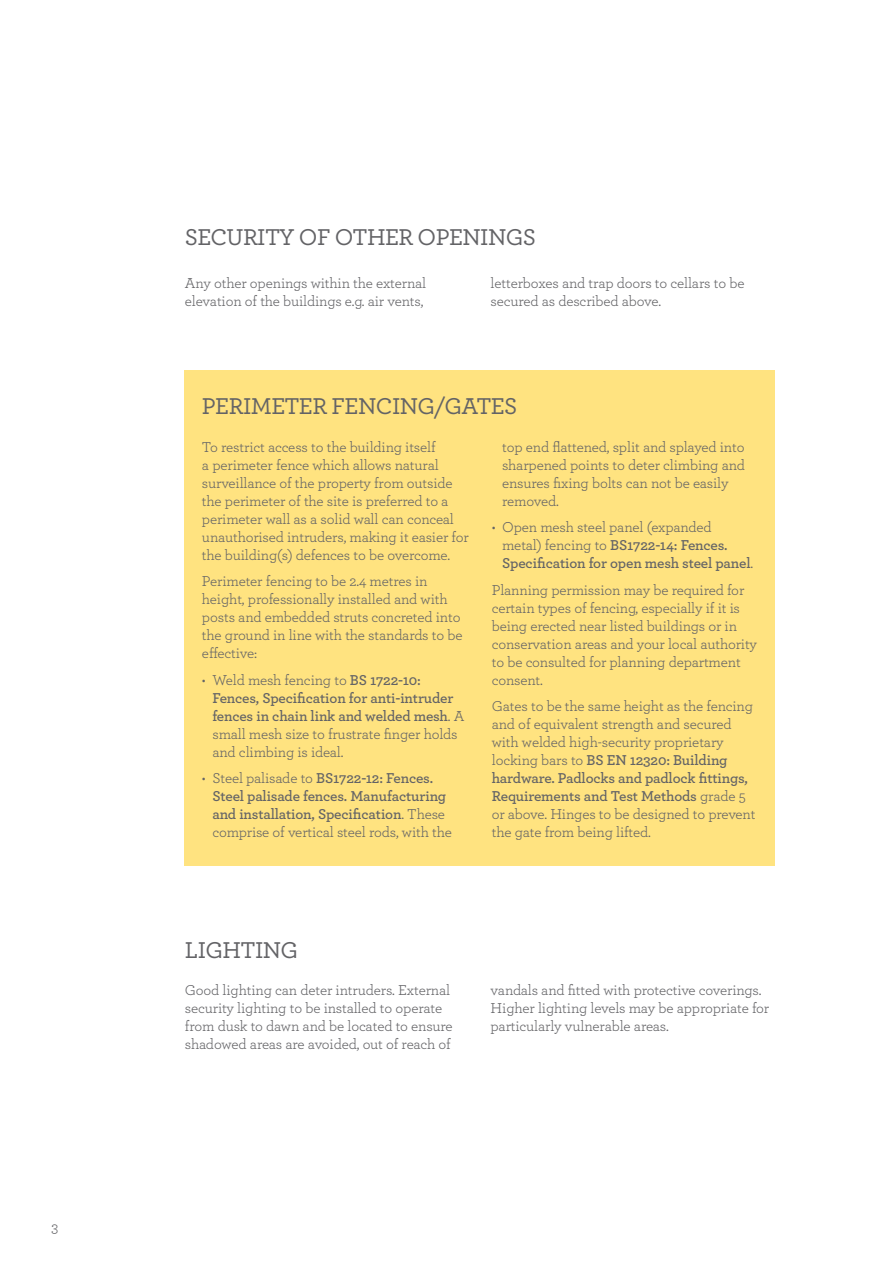
<style>
.page{position:relative;width:893px;height:1263px;background:#fff}
.page>*{position:absolute;margin:0;border:0;box-sizing:border-box;transform-origin:0 0}
.t1{font:500 24px "Archer";letter-spacing:-.025em;color:#636366}
.t2{font:15px/18px "Archer";letter-spacing:-.01em;color:#636366}
.t3{font:600 15px/18px "Archer";letter-spacing:-.01em;color:#636366}
.s1{font-weight:400}
.s2{font-weight:600}
</style>
<div class="page">
<div style="left:185px;top:371px;width:590px;height:495px;background:#ffe380"></div>
<p class="t2" style="left:51px;top:1218px;width:9px">3</p>
<h1 class="t1" style="left:185px;top:220px;width:353px">SECURITY OF OTHER OPENINGS</h1>
<p class="t2" style="left:185px;top:273px;width:243px">Any other openings within the external elevation of the buildings e.g. air vents,</p>
<p class="t2" style="left:491px;top:273px;width:255px">letterboxes and trap doors to cellars to be secured as described above.</p>
<h1 class="t1" style="left:202px;top:389px;width:317px">PERIMETER FENCING/GATES</h1>
<p class="t2" style="left:202px;top:437px;width:268px">To restrict access to the building itself<br>a perimeter fence which allows natural surveillance of the property from outside the perimeter of the site is preferred to a perimeter wall as a solid wall can conceal unauthorised intruders, making it easier for the building(s) defences to be overcome.</p>
<p class="t2" style="left:202px;top:571px;width:262px">Perimeter fencing to be 2.4 metres in height, professionally installed and with posts and embedded struts concreted into the ground in line with the standards to be effective:</p>
<p class="t3" style="left:212px;top:670px;width:254px;text-indent:-10px"><span class="s1">• Weld mesh fencing to</span> BS 1722-10:<br>Fences, Specification for anti-intruder fences in chain link and welded mesh<span class="s1">. A small mesh size to frustrate finger holds and climbing is ideal.</span></p>
<p class="t3" style="left:212px;top:768px;width:241px;text-indent:-10px"><span class="s1">• Steel palisade to</span> BS1722-12: Fences.<br>Steel palisade fences. Manufacturing and installation, Specification<span class="s1">. These comprise of vertical steel rods, with the</span></p>
<p class="t2" style="left:502px;top:437px;width:244px">top end flattened, split and splayed into sharpened points to deter climbing and ensures fixing bolts can not be easily removed.</p>
<p class="t3" style="left:502px;top:517px;width:253px;text-indent:-10px"><span class="s1">• Open mesh steel panel (expanded metal) fencing to</span> BS1722-14: Fences.<br>Specification for open mesh steel panel<span class="s1">.</span></p>
<p class="t2" style="left:492px;top:580px;width:267px">Planning permission may be required for certain types of fencing, especially if it is being erected near listed buildings or in conservation areas and your local authority to be consulted for planning department consent.</p>
<p class="t2" style="left:492px;top:696px;width:265px">Gates to be the same height as the fencing and of equivalent strength and secured with welded high-security proprietary locking bars to <span class="s2">BS EN 12320: Building hardware. Padlocks and padlock fittings, Requirements and Test Methods</span> grade 5 or above. Hinges to be designed to prevent the gate from being lifted.</p>
<h1 class="t1" style="left:185px;top:933px;width:115px">LIGHTING</h1>
<p class="t2" style="left:185px;top:981px;width:269px">Good lighting can deter intruders. External security lighting to be installed to operate from dusk to dawn and be located to ensure shadowed areas are avoided, out of reach of</p>
<p class="t2" style="left:491px;top:981px;width:280px">vandals and fitted with protective coverings.<br>Higher lighting levels may be appropriate for particularly vulnerable areas.</p>
</div>
